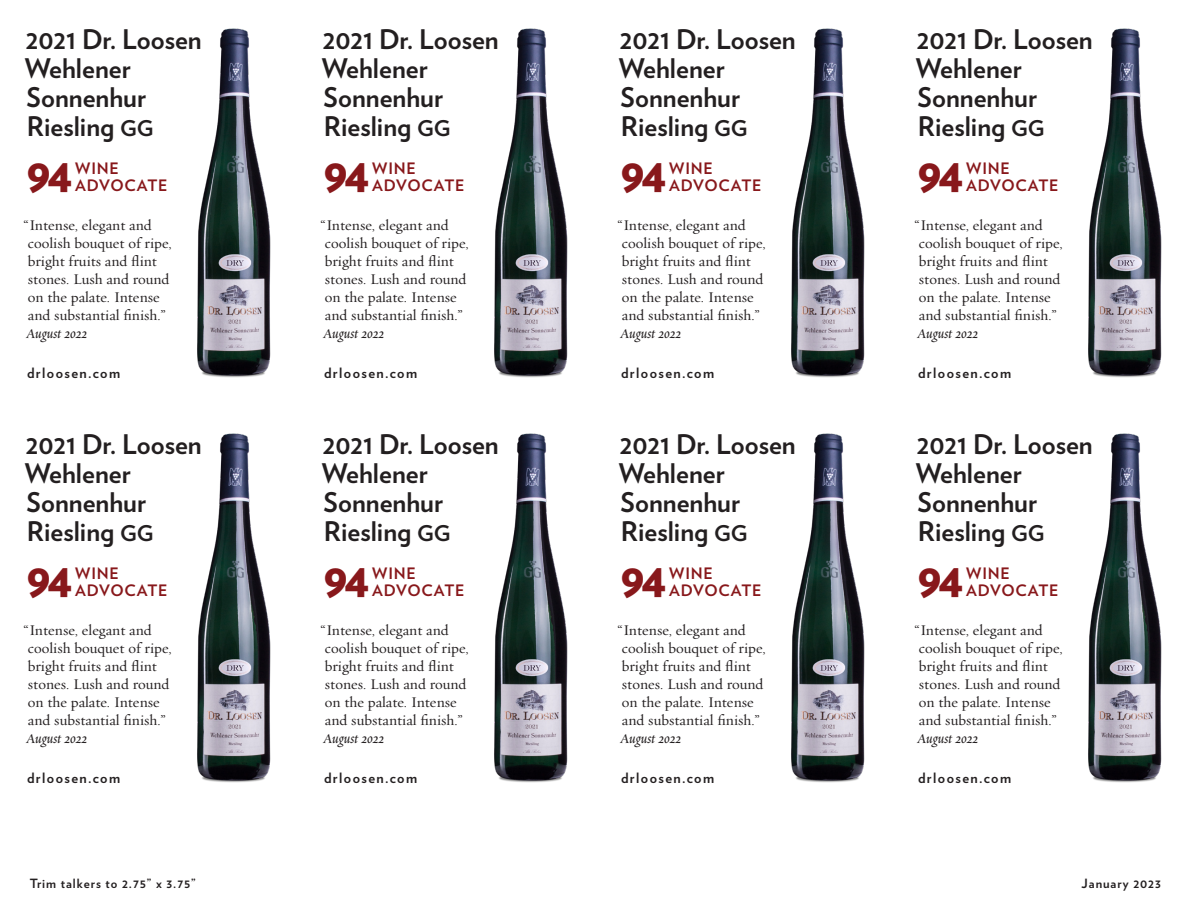
<style>
.page{position:relative;width:1188px;height:918px;background:#fff}
.page>*{position:absolute;margin:0;border:0;box-sizing:border-box;transform-origin:0 0}
.t1{font:900 48px "Verlag";letter-spacing:-.07em;color:#88181b}
.Wine{font:700 27px/29.2px "Verlag";color:#231f20}
.t2{font:700 15.75px "Verlag";letter-spacing:.05em;color:#88181b}
.Text-1{font:15px/18px "Requiem Text";color:#231f20}
.website_URL_GREY{font:700 14.25px "Verlag";letter-spacing:.1em;color:#231f20}
.Footer_notes{font:700 12.75px "Verlag";letter-spacing:.075em;color:#231f20}
.s1{font-family:"Verlag Bold SC800";font-weight:400;font-size:21.6px}
.s2{font-style:italic}
</style>
<div class="page">
<img style="left:197px;top:28px;width:74px;height:350px">
<img style="left:197px;top:433px;width:74px;height:350px">
<img style="left:494px;top:28px;width:74px;height:350px">
<img style="left:494px;top:433px;width:74px;height:350px">
<img style="left:791px;top:28px;width:74px;height:350px">
<img style="left:791px;top:433px;width:74px;height:350px">
<img style="left:1088px;top:28px;width:74px;height:350px">
<img style="left:1088px;top:433px;width:74px;height:350px">
<p class="Wine" style="left:26px;top:23px;width:177px">2021 Dr. Loosen</p>
<p class="Wine" style="left:25px;top:52px;width:130px">Wehlener<br>Sonnenhur<br>Riesling <span class="s1">gg</span></p>
<p class="Wine" style="left:323px;top:23px;width:177px">2021 Dr. Loosen</p>
<p class="Wine" style="left:322px;top:52px;width:130px">Wehlener<br>Sonnenhur<br>Riesling <span class="s1">gg</span></p>
<p class="Wine" style="left:620px;top:23px;width:177px">2021 Dr. Loosen</p>
<p class="Wine" style="left:619px;top:52px;width:130px">Wehlener<br>Sonnenhur<br>Riesling <span class="s1">gg</span></p>
<p class="Wine" style="left:917px;top:23px;width:177px">2021 Dr. Loosen</p>
<p class="Wine" style="left:916px;top:52px;width:130px">Wehlener<br>Sonnenhur<br>Riesling <span class="s1">gg</span></p>
<p class="t1" style="left:26px;top:135px;width:48px">94</p>
<p class="t2" style="left:75px;top:156px;width:45px">WINE</p>
<p class="t2" style="left:75px;top:173px;width:94px">ADVOCATE</p>
<p class="t1" style="left:323px;top:135px;width:48px">94</p>
<p class="t2" style="left:372px;top:156px;width:45px">WINE</p>
<p class="t2" style="left:372px;top:173px;width:94px">ADVOCATE</p>
<p class="t1" style="left:620px;top:135px;width:48px">94</p>
<p class="t2" style="left:669px;top:156px;width:45px">WINE</p>
<p class="t2" style="left:669px;top:173px;width:94px">ADVOCATE</p>
<p class="t1" style="left:917px;top:135px;width:48px">94</p>
<p class="t2" style="left:966px;top:156px;width:45px">WINE</p>
<p class="t2" style="left:966px;top:173px;width:94px">ADVOCATE</p>
<p class="Text-1" style="left:24px;top:216px;width:150px">“Intense, elegant and coolish bouquet of ripe, bright fruits and flint stones. Lush and round on the palate. Intense and substantial finish.”<br><span class="s2">August 2022</span></p>
<p class="Text-1" style="left:321px;top:216px;width:150px">“Intense, elegant and coolish bouquet of ripe, bright fruits and flint stones. Lush and round on the palate. Intense and substantial finish.”<br><span class="s2">August 2022</span></p>
<p class="Text-1" style="left:618px;top:216px;width:150px">“Intense, elegant and coolish bouquet of ripe, bright fruits and flint stones. Lush and round on the palate. Intense and substantial finish.”<br><span class="s2">August 2022</span></p>
<p class="Text-1" style="left:915px;top:216px;width:150px">“Intense, elegant and coolish bouquet of ripe, bright fruits and flint stones. Lush and round on the palate. Intense and substantial finish.”<br><span class="s2">August 2022</span></p>
<p class="website_URL_GREY" style="left:27px;top:361px;width:95px">drloosen.com</p>
<p class="website_URL_GREY" style="left:324px;top:361px;width:95px">drloosen.com</p>
<p class="website_URL_GREY" style="left:621px;top:361px;width:95px">drloosen.com</p>
<p class="website_URL_GREY" style="left:918px;top:361px;width:95px">drloosen.com</p>
<p class="Wine" style="left:26px;top:428px;width:177px">2021 Dr. Loosen</p>
<p class="Wine" style="left:25px;top:457px;width:130px">Wehlener<br>Sonnenhur<br>Riesling <span class="s1">gg</span></p>
<p class="Wine" style="left:323px;top:428px;width:177px">2021 Dr. Loosen</p>
<p class="Wine" style="left:322px;top:457px;width:130px">Wehlener<br>Sonnenhur<br>Riesling <span class="s1">gg</span></p>
<p class="Wine" style="left:620px;top:428px;width:177px">2021 Dr. Loosen</p>
<p class="Wine" style="left:619px;top:457px;width:130px">Wehlener<br>Sonnenhur<br>Riesling <span class="s1">gg</span></p>
<p class="Wine" style="left:917px;top:428px;width:177px">2021 Dr. Loosen</p>
<p class="Wine" style="left:916px;top:457px;width:130px">Wehlener<br>Sonnenhur<br>Riesling <span class="s1">gg</span></p>
<p class="t1" style="left:26px;top:540px;width:48px">94</p>
<p class="t2" style="left:75px;top:561px;width:45px">WINE</p>
<p class="t2" style="left:75px;top:578px;width:94px">ADVOCATE</p>
<p class="t1" style="left:323px;top:540px;width:48px">94</p>
<p class="t2" style="left:372px;top:561px;width:45px">WINE</p>
<p class="t2" style="left:372px;top:578px;width:94px">ADVOCATE</p>
<p class="t1" style="left:620px;top:540px;width:48px">94</p>
<p class="t2" style="left:669px;top:561px;width:45px">WINE</p>
<p class="t2" style="left:669px;top:578px;width:94px">ADVOCATE</p>
<p class="t1" style="left:917px;top:540px;width:48px">94</p>
<p class="t2" style="left:966px;top:561px;width:45px">WINE</p>
<p class="t2" style="left:966px;top:578px;width:94px">ADVOCATE</p>
<p class="Text-1" style="left:24px;top:621px;width:150px">“Intense, elegant and coolish bouquet of ripe, bright fruits and flint stones. Lush and round on the palate. Intense and substantial finish.”<br><span class="s2">August 2022</span></p>
<p class="Text-1" style="left:321px;top:621px;width:150px">“Intense, elegant and coolish bouquet of ripe, bright fruits and flint stones. Lush and round on the palate. Intense and substantial finish.”<br><span class="s2">August 2022</span></p>
<p class="Text-1" style="left:618px;top:621px;width:150px">“Intense, elegant and coolish bouquet of ripe, bright fruits and flint stones. Lush and round on the palate. Intense and substantial finish.”<br><span class="s2">August 2022</span></p>
<p class="Text-1" style="left:915px;top:621px;width:150px">“Intense, elegant and coolish bouquet of ripe, bright fruits and flint stones. Lush and round on the palate. Intense and substantial finish.”<br><span class="s2">August 2022</span></p>
<p class="website_URL_GREY" style="left:27px;top:766px;width:95px">drloosen.com</p>
<p class="website_URL_GREY" style="left:324px;top:766px;width:95px">drloosen.com</p>
<p class="website_URL_GREY" style="left:621px;top:766px;width:95px">drloosen.com</p>
<p class="website_URL_GREY" style="left:918px;top:766px;width:95px">drloosen.com</p>
<p class="Footer_notes" style="left:30px;top:874px;width:167px">Trim talkers to 2.75” x 3.75”</p>
<p class="Footer_notes" style="left:1082px;top:874px;width:81px">January 2023</p>
</div>
